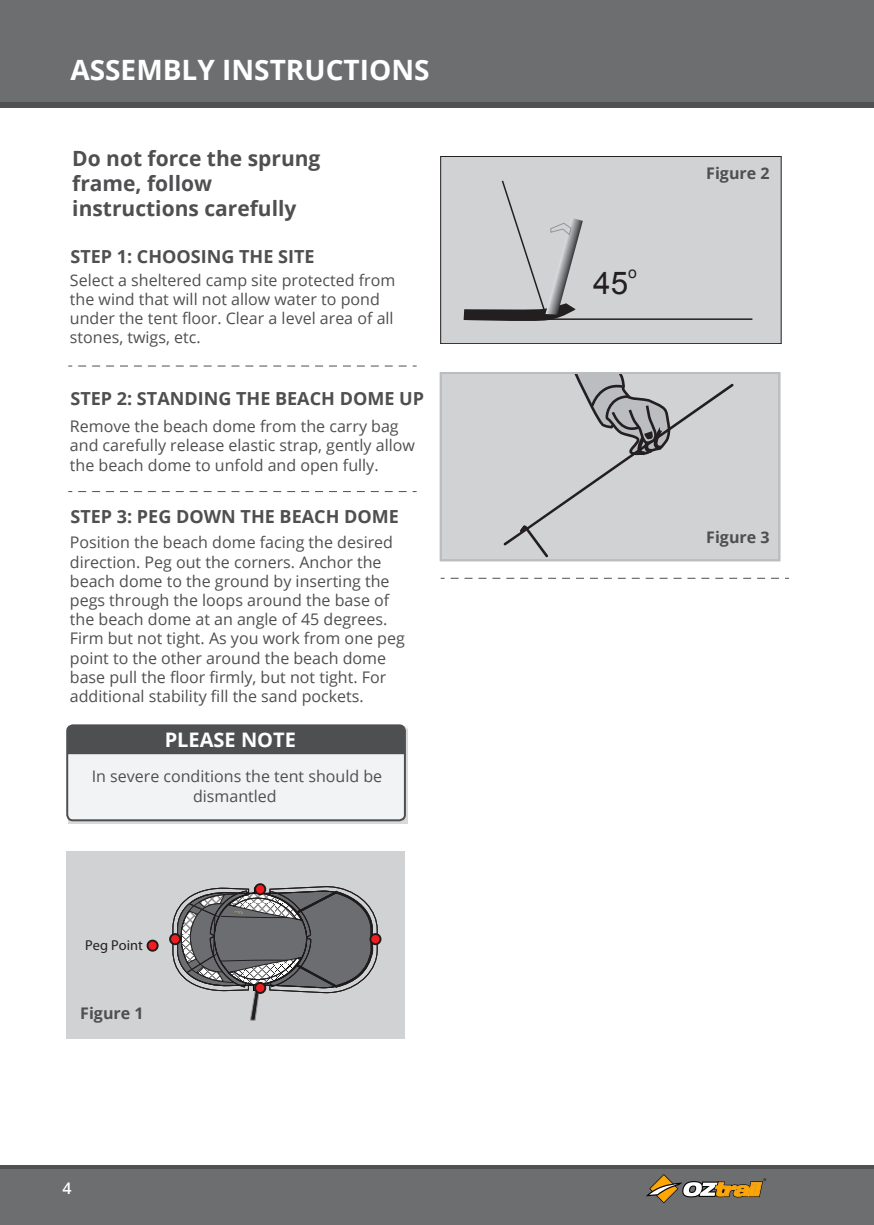
<style>
.page{position:relative;width:874px;height:1225px;background:#fff}
.page>*{position:absolute;margin:0;border:0;box-sizing:border-box;transform-origin:0 0}
.t1{font:31.4px "Arial";color:#231f20}
.t2{font:700 28px "Open Sans";color:#fff}
.t3{font:700 21px/25.2px "Open Sans";color:#4f4f51}
.t4{font:700 20px "Open Sans";color:#fff}
.t5{font:700 18px "Open Sans";color:#4f4f51}
.t6{font:16px/19.2px "Open Sans";color:#4f4f51}
.t7{font:700 16px "Open Sans";color:#4e4f50}
.t8{font:600 16px "Open Sans";color:#fff}
.t9{font:15.6px "Arial";color:#231f20}
.t10{font:14.4px "Myriad Pro";color:#231f20}
</style>
<div class="page">
<div style="left:0;top:1165px;width:873px;height:60px;background:#6d6e70"></div>
<hr style="left:0;top:1165px;width:873px;height:4px;background:#515153">
<div style="left:0;top:0;width:873px;height:108px;background:#6d6e70"></div>
<div style="left:0;top:102px;width:873px;height:6px;background:#515153"></div>
<svg style="left:646px;top:1174px;width:119px;height:29px"></svg>
<svg style="left:68px;top:726px;width:340px;height:97px"></svg>
<div style="left:67px;top:725px;width:337px;height:95px;background:#f2f3f4;border-radius:6px"></div>
<div style="left:66px;top:724px;width:339px;height:97px;border:2px solid #4e4f51;border-radius:6px"></div>
<div style="left:67px;top:725px;width:337px;height:29px;background:#4e4f50"></div>
<svg style="left:78px;top:365px;width:338px;height:1px"></svg>
<svg style="left:78px;top:491px;width:338px;height:1px"></svg>
<svg style="left:450px;top:578px;width:338px;height:1px"></svg>
<div style="left:440px;top:156px;width:340px;height:188px;background:#d1d2d4"></div>
<div style="left:440px;top:156px;width:341px;height:188px;border:1px solid #231f20"></div>
<hr style="left:539px;top:318px;width:213px;height:2px;background:#231f20">
<svg style="left:463px;top:180px;width:119px;height:141px"></svg>
<div style="left:440px;top:373px;width:338px;height:187px;background:#d1d2d4"></div>
<svg style="left:503px;top:375px;width:230px;height:182px"></svg>
<div style="left:439px;top:372px;width:340px;height:189px;border:2px solid #bcbdc0"></div>
<div style="left:67px;top:851px;width:338px;height:187px;background:#d1d2d4"></div>
<svg style="left:172px;top:883px;width:206px;height:137px"></svg>
<div style="left:370px;top:934px;width:10px;height:10px;background:#ee1d23;border-radius:50%"></div>
<div style="left:369px;top:933px;width:12px;height:12px;border:2px solid #221914;border-radius:50%"></div>
<div style="left:255px;top:884px;width:10px;height:10px;background:#ee1d23;border-radius:50%"></div>
<div style="left:254px;top:883px;width:12px;height:12px;border:2px solid #221914;border-radius:50%"></div>
<div style="left:147px;top:940px;width:11px;height:10px;background:#ee1d23;border-radius:50%"></div>
<div style="left:146px;top:939px;width:12px;height:12px;border:2px solid #221914;border-radius:50%"></div>
<div style="left:170px;top:934px;width:10px;height:10px;background:#ee1d23;border-radius:50%"></div>
<div style="left:169px;top:933px;width:12px;height:12px;border:2px solid #221914;border-radius:50%"></div>
<div style="left:255px;top:983px;width:10px;height:10px;background:#ee1d23;border-radius:50%"></div>
<div style="left:254px;top:982px;width:12px;height:12px;border:2px solid #221914;border-radius:50%"></div>
<h2 class="t2" style="left:70px;top:50px;width:360px">ASSEMBLY INSTRUCTIONS</h2>
<h3 class="t3" style="left:72px;top:145px;width:249px">Do not force the sprung frame, follow instructions carefully</h3>
<p class="t5" style="left:70px;top:243px;width:245px">STEP 1: CHOOSING THE SITE</p>
<p class="t6" style="left:70px;top:270px;width:326px">Select a sheltered camp site protected from the wind that will not allow water to pond under the tent floor. Clear a level area of all stones, twigs, etc.</p>
<p class="t5" style="left:70px;top:386px;width:355px">STEP 2: STANDING THE BEACH DOME UP</p>
<p class="t6" style="left:70px;top:416px;width:346px">Remove the beach dome from the carry bag and carefully release elastic strap, gently allow the beach dome to unfold and open fully.</p>
<p class="t5" style="left:70px;top:504px;width:330px">STEP 3: PEG DOWN THE BEACH DOME</p>
<p class="t6" style="left:70px;top:532px;width:336px">Position the beach dome facing the desired direction. Peg out the corners. Anchor the beach dome to the ground by inserting the pegs through the loops around the base of the beach dome at an angle of 45 degrees.<br>Firm but not tight. As you work from one peg point to the other around the beach dome base pull the floor firmly, but not tight. For additional stability fill the sand pockets.</p>
<p class="t4" style="left:164px;top:726px;width:133px">PLEASE NOTE</p>
<p class="t6" style="left:92px;top:766px;width:292px;text-align:center">In severe conditions the tent should be dismantled</p>
<p class="t10" style="left:85px;top:937px;width:59px">Peg Point</p>
<p class="t7" style="left:80px;top:1002px;width:65px">Figure 1</p>
<p class="t8" style="left:62px;top:1177px;width:11px">4</p>
<h1 class="t1" style="left:593px;top:262px;width:36px">45</h1>
<p class="t9" style="left:628px;top:262px;width:10px">o</p>
<p class="t7" style="left:706px;top:162px;width:65px">Figure 2</p>
<p class="t7" style="left:706px;top:526px;width:65px">Figure 3</p>
</div>
